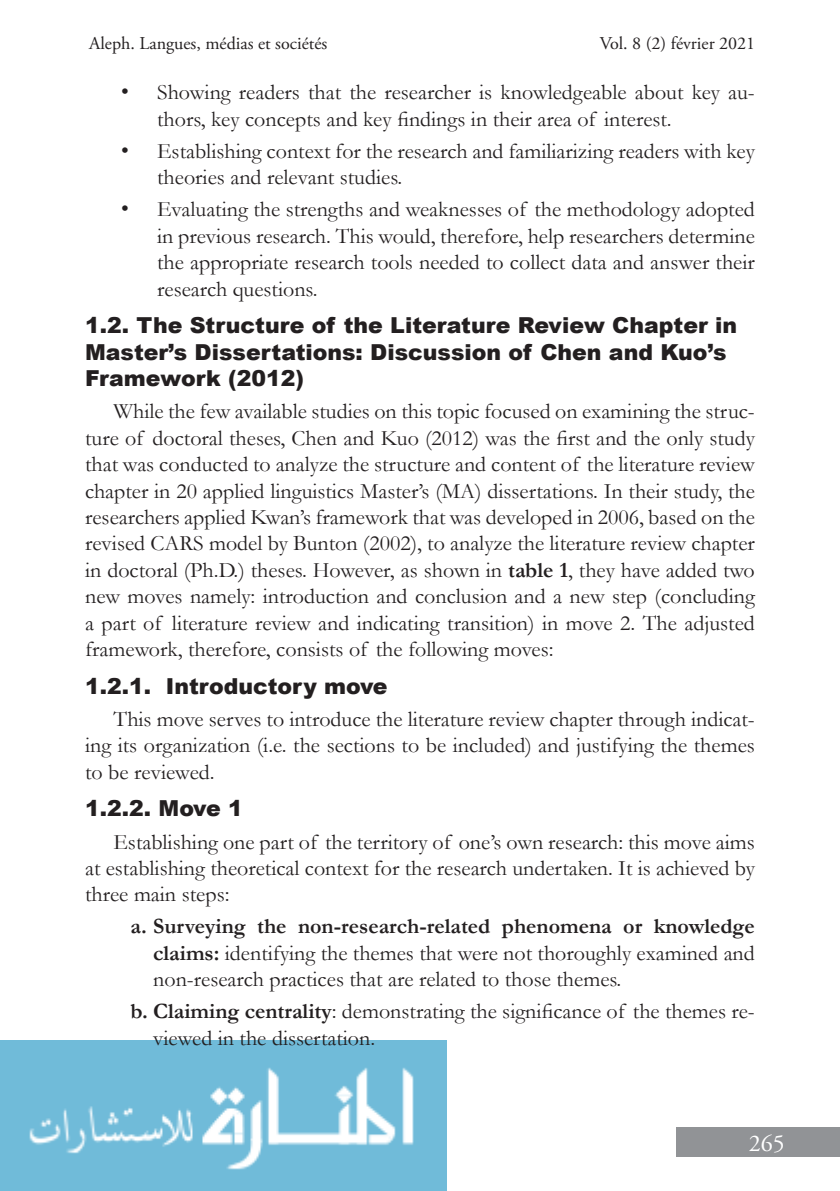
<style>
.page{position:relative;width:840px;height:1191px;background:#fff}
.page>*{position:absolute;margin:0;border:0;box-sizing:border-box;transform-origin:0 0}
.t1{font:24px "Adobe Garamond Pro";color:#fff}
.Normal-fr{font:22px/26.4px "Garamond";color:#231f20;text-align:justify}
.Titre_2{font:900 22px/26.4px "Arial";color:#231f20}
.Titre_3{font:900 22px "Arial";color:#231f20}
.t2{font:18px "Adobe Garamond Pro";color:#231f20}
.s1{font-family:"Arial"}
.s2{font-weight:700}
</style>
<div class="page">
<img style="left:0;top:1041px;width:446px;height:150px">
<div style="left:676px;top:1127px;width:163px;height:30px;background:#919396"></div>
<p class="t2" style="left:89px;top:33px;width:239px">Aleph. Langues, médias et sociétés</p>
<p class="t2" style="left:599px;top:33px;width:157px">Vol. 8 (2) février 2021</p>
<p class="Normal-fr" style="left:157px;top:79px;width:598px;text-indent:-36px"><span class="s1">•</span> Showing readers that the researcher is knowledgeable about key au&shy;thors, key concepts and key findings in their area of interest.</p>
<p class="Normal-fr" style="left:157px;top:138px;width:598px;text-indent:-36px"><span class="s1">•</span> Establishing context for the research and familiarizing readers with key theories and relevant studies.</p>
<p class="Normal-fr" style="left:157px;top:196px;width:599px;text-indent:-36px"><span class="s1">•</span> Evaluating the strengths and weaknesses of the methodology adopted in previous research. This would, therefore, help researchers determine the appropriate research tools needed to collect data and answer their research questions.</p>
<p class="Titre_2" style="left:85px;top:312px;width:653px">1.2. The Structure of the Literature Review Chapter in<br>Master’s Dissertations: Discussion of Chen and Kuo’s<br>Framework (2012)</p>
<p class="Normal-fr" style="left:85px;top:398px;width:671px;text-indent:28px">While the few available studies on this topic focused on examining the struc&shy;ture of doctoral theses, Chen and Kuo (2012) was the first and the only study that was conducted to analyze the structure and content of the literature review chapter in 20 applied linguistics Master’s (MA) dissertations. In their study, the researchers applied Kwan’s framework that was developed in 2006, based on the revised CARS model by Bunton (2002), to analyze the literature review chapter in doctoral (Ph.D.) theses. However, as shown in <span class="s2">table 1</span>, they have added two new moves namely: introduction and conclusion and a new step (concluding a part of literature review and indicating transition) in move 2. The adjusted framework, therefore, consists of the following moves:</p>
<p class="Titre_3" style="left:85px;top:670px;width:304px">1.2.1. Introductory move</p>
<p class="Normal-fr" style="left:85px;top:705px;width:671px;text-indent:28px">This move serves to introduce the literature review chapter through indicat&shy;ing its organization (i.e. the sections to be included) and justifying the themes to be reviewed.</p>
<p class="Titre_2" style="left:85px;top:794px;width:159px">1.2.2. Move 1</p>
<p class="Normal-fr" style="left:85px;top:828px;width:670px;text-indent:28px">Establishing one part of the territory of one’s own research: this move aims at establishing theoretical context for the research undertaken. It is achieved by three main steps:</p>
<p class="Normal-fr" style="left:153px;top:913px;width:602px;text-indent:-23px"><span class="s2">a. Surveying the non-research-related phenomena or knowledge claims:</span> identifying the themes that were not thoroughly examined and non-research practices that are related to those themes.</p>
<p class="Normal-fr" style="left:153px;top:998px;width:602px;text-indent:-23px"><span class="s2">b. Claiming centrality</span>: demonstrating the significance of the themes re&shy;viewed in the dissertation.</p>
<p class="t1" style="left:748px;top:1128px;width:37px">265</p>
</div>
